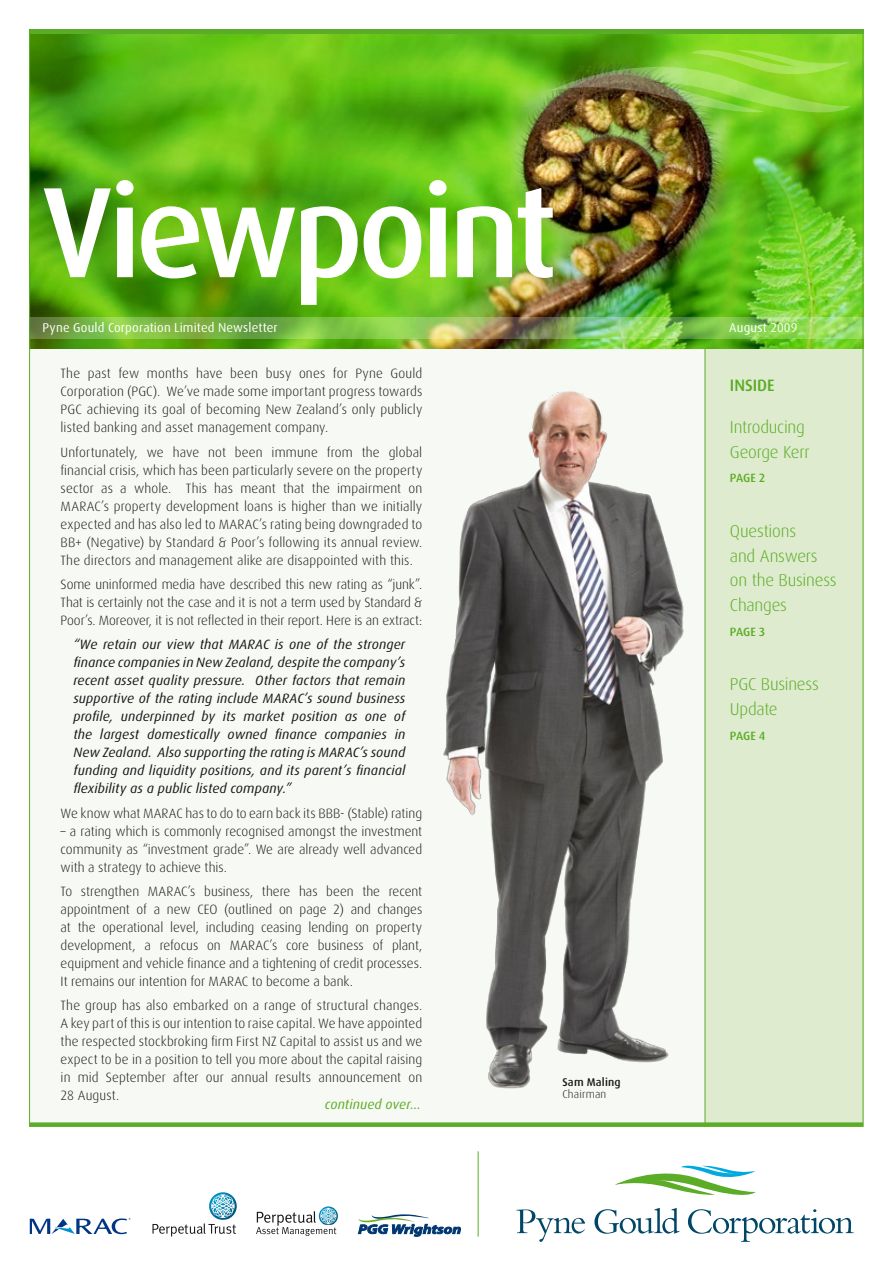
<style>
.page{position:relative;width:893px;height:1263px;background:#fff}
.page>*{position:absolute;margin:0;border:0;box-sizing:border-box;transform-origin:0 0}
.t1{font:500 129px "Dax";letter-spacing:-.045em;color:#fff}
.t2{font:300 17.25px/24.8px "Dax";letter-spacing:-.01em;color:#5bac26}
.t3{font:500 16.5px "Dax";letter-spacing:-.005em;color:#5bac26}
.t4{font:300 13.5px/18px "Dax";color:#1a171b;text-align:justify}
.t5{font:italic 13.5px/18px "Dax";letter-spacing:.01em;color:#1a171b;text-align:justify}
.t6{font:italic 13.5px "Dax";letter-spacing:.01em;color:#5bac26}
.t7{font:12.75px "Dax";letter-spacing:.015em;color:#fff}
.t8{font:500 12px "Dax";letter-spacing:-.01em;color:#5bac26}
.t9{font:500 11.25px "Dax";letter-spacing:.02em;color:#1a171b}
.t10{font:300 11.25px "Dax";letter-spacing:.015em;color:#1a171b}
</style>
<div class="page">
<div style="left:30px;top:30px;width:833px;height:1097px;background:#f7faf4"></div>
<hr style="left:478px;top:1151px;width:1px;height:86px;background:#5bac26">
<div style="left:705px;top:347px;width:158px;height:777px;background:#deebce"></div>
<img style="left:30px;top:34px;width:833px;height:315px">
<img style="left:30px;top:317px;width:833px;height:22px">
<hr style="left:705px;top:349px;width:1px;height:778px;background:#5bac26">
<hr style="left:30px;top:30px;width:833px;height:4px;background:#5bac26">
<hr style="left:29px;top:30px;width:1px;height:1097px;background:#5bac26">
<div style="left:30px;top:1122px;width:833px;height:5px;background:#5bac26"></div>
<hr style="left:863px;top:30px;width:1px;height:1097px;background:#5bac26">
<img style="left:443px;top:391px;width:241px;height:698px">
<svg style="left:615px;top:1165px;width:141px;height:30px"></svg>
<svg style="left:516px;top:1209px;width:69px;height:33px"></svg>
<svg style="left:594px;top:1208px;width:85px;height:26px"></svg>
<svg style="left:688px;top:1209px;width:166px;height:33px"></svg>
<img style="left:550px;top:49px;width:300px;height:65px">
<svg style="left:30px;top:1218px;width:101px;height:16px"></svg>
<svg style="left:358px;top:1214px;width:103px;height:22px"></svg>
<img style="left:319px;top:1206px;width:19px;height:19px;border-radius:10px">
<svg style="left:256px;top:1208px;width:80px;height:28px"></svg>
<img style="left:209px;top:1192px;width:28px;height:28px;border-radius:14px">
<svg style="left:152px;top:1194px;width:84px;height:42px"></svg>
<h1 class="t1" style="left:42px;top:160px;width:517px">Viewpoint</h1>
<p class="t7" style="left:43px;top:321px;width:237px">Pyne Gould Corporation Limited Newsletter</p>
<p class="t4" style="left:61px;top:365px;width:363px">The past few months have been busy ones for Pyne Gould Corporation (PGC). We’ve made some important progress towards PGC achieving its goal of becoming New Zealand’s only publicly listed banking and asset management company.</p>
<p class="t4" style="left:61px;top:443px;width:363px">Unfortunately, we have not been immune from the global financial crisis, which has been particularly severe on the property sector as a whole. This has meant that the impairment on MARAC’s property development loans is higher than we initially expected and has also led to MARAC’s rating being downgraded to BB+ (Negative) by Standard &amp; Poor’s following its annual review.<br>The directors and management alike are disappointed with this.</p>
<p class="t4" style="left:61px;top:575px;width:363px">Some uninformed media have described this new rating as “junk”.<br>That is certainly not the case and it is not a term used by Standard &amp; Poor’s. Moreover, it is not reflected in their report. Here is an extract:</p>
<p class="t5" style="left:73px;top:636px;width:334px">“We retain our view that MARAC is one of the stronger finance companies in New Zealand, despite the company’s recent asset quality pressure. Other factors that remain supportive of the rating include MARAC’s sound business profile, underpinned by its market position as one of the largest domestically owned finance companies in New Zealand. Also supporting the rating is MARAC’s sound funding and liquidity positions, and its parent’s financial flexibility as a public listed company.”</p>
<p class="t4" style="left:61px;top:804px;width:363px">We know what MARAC has to do to earn back its BBB- (Stable) rating</p>
<p class="t4" style="left:61px;top:822px;width:363px">– a rating which is commonly recognised amongst the investment community as “investment grade”. We are already well advanced with a strategy to achieve this.</p>
<p class="t4" style="left:61px;top:882px;width:363px">To strengthen MARAC’s business, there has been the recent appointment of a new CEO (outlined on page 2) and changes at the operational level, including ceasing lending on property development, a refocus on MARAC’s core business of plant, equipment and vehicle finance and a tightening of credit processes.<br>It remains our intention for MARAC to become a bank.</p>
<p class="t4" style="left:61px;top:997px;width:363px">The group has also embarked on a range of structural changes.<br>A key part of this is our intention to raise capital. We have appointed the respected stockbroking firm First NZ Capital to assist us and we expect to be in a position to tell you more about the capital raising in mid September after our annual results announcement on 28 August.</p>
<p class="t6" style="left:325px;top:1096px;width:97px">continued over…</p>
<p class="t9" style="left:562px;top:1075px;width:60px">Sam Maling</p>
<p class="t10" style="left:562px;top:1088px;width:45px">Chairman</p>
<p class="t7" style="left:729px;top:321px;width:70px">August 2009</p>
<p class="t3" style="left:730px;top:376px;width:46px">INSIDE</p>
<p class="t2" style="left:730px;top:415px;width:81px">Introducing<br>George Kerr</p>
<p class="t8" style="left:730px;top:471px;width:37px">PAGE 2</p>
<p class="t2" style="left:730px;top:519px;width:108px">Questions<br>and Answers on the Business<br>Changes</p>
<p class="t8" style="left:730px;top:625px;width:37px">PAGE 3</p>
<p class="t2" style="left:730px;top:672px;width:90px">PGC Business<br>Update</p>
<p class="t8" style="left:730px;top:729px;width:37px">PAGE 4</p>
</div>
